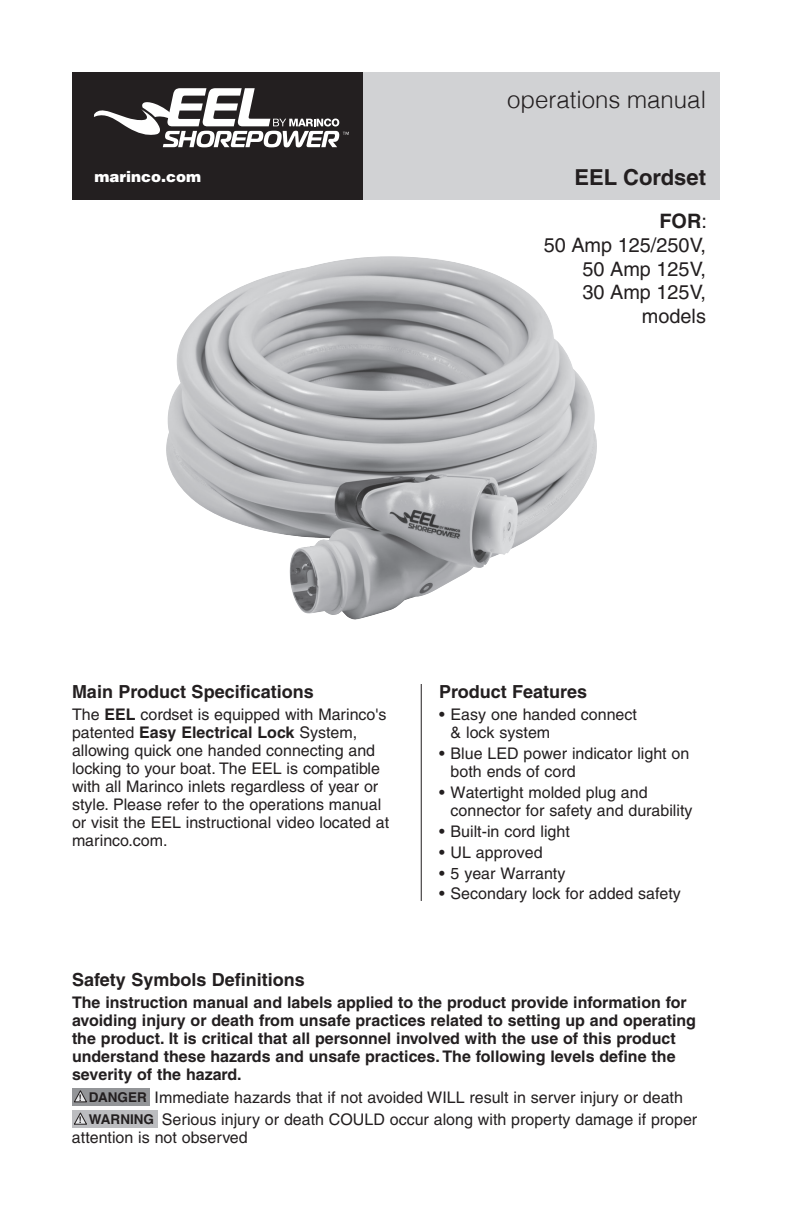
<style>
.page{position:relative;width:792px;height:1224px;background:#fff}
.page>*{position:absolute;margin:0;border:0;box-sizing:border-box;transform-origin:0 0}
.t1{font:300 24px "Helvetica";color:#231f20}
.t2{font:700 22px "Helvetica";color:#231f20}
.t3{font:19.8px/23.8px "Helvetica";color:#231f20;text-align:right}
.t4{font:700 18px "Helvetica";color:#231f20}
.t5{font:16px/18px "Helvetica";color:#231f20}
.t6{font:700 16px/18px "Helvetica";color:#231f20}
.t7{font:900 15px "Helvetica";color:#fff}
.s1{font-weight:700}
.s2{font-weight:700;font-size:9.2px}
.s3{font-weight:700;font-size:13.4px}
</style>
<div class="page">
<div style="left:72px;top:72px;width:297px;height:128px;background:#231f20"></div>
<div style="left:364px;top:72px;width:356px;height:128px;background:#d1d2d4"></div>
<svg style="left:93px;top:88px;width:256px;height:59px"></svg>
<img style="left:166px;top:256px;width:431px;height:364px">
<div style="left:72px;top:1088px;width:78px;height:18px;background:#939598"></div>
<svg style="left:74px;top:1090px;width:13px;height:13px"></svg>
<div style="left:72px;top:1110px;width:85px;height:18px;background:#bcbdc0"></div>
<svg style="left:74px;top:1112px;width:13px;height:13px"></svg>
<hr style="left:421px;top:684px;width:1px;height:217px;background:#231f20">
<p class="t7" style="left:94px;top:167px;width:108px">marinco.com</p>
<h1 class="t1" style="left:507px;top:85px;width:200px">operations manual</h1>
<h2 class="t2" style="left:574px;top:164px;width:133px">EEL Cordset</h2>
<p class="t3" style="left:544px;top:209px;width:165px"><span class="s1">FOR</span>:<br>50 Amp 125/250V,<br>50 Amp 125V,<br>30 Amp 125V, models</p>
<p class="t4" style="left:72px;top:681px;width:243px">Main Product Specifications</p>
<p class="t5" style="left:72px;top:706px;width:319px">The <span class="s1">EEL</span> cordset is equipped with Marinco's patented <span class="s1">Easy Electrical Lock</span> System, allowing quick one handed connecting and locking to your boat. The EEL is compatible with all Marinco inlets regardless of year or style. Please refer to the operations manual or visit the EEL instructional video located at marinco.com.</p>
<p class="t4" style="left:439px;top:681px;width:150px">Product Features</p>
<p class="t5" style="left:451px;top:706px;width:188px;text-indent:-12px">• Easy one handed connect &amp; lock system</p>
<p class="t5" style="left:451px;top:744px;width:240px;text-indent:-12px">• Blue LED power indicator light on both ends of cord</p>
<p class="t5" style="left:451px;top:783px;width:243px;text-indent:-12px">• Watertight molded plug and connector for safety and durability</p>
<p class="t5" style="left:439px;top:822px;width:132px">• Built-in cord light</p>
<p class="t5" style="left:439px;top:843px;width:105px">• UL approved</p>
<p class="t5" style="left:439px;top:864px;width:128px">• 5 year Warranty</p>
<p class="t5" style="left:439px;top:885px;width:243px">• Secondary lock for added safety</p>
<p class="t4" style="left:72px;top:969px;width:234px">Safety Symbols Definitions</p>
<p class="t6" style="left:72px;top:993px;width:626px">The instruction manual and labels applied to the product provide information for avoiding injury or death from unsafe practices related to setting up and operating the product. It is critical that all personnel involved with the use of this product understand these hazards and unsafe practices. The following levels define the severity of the hazard.</p>
<p class="t5" style="left:79px;top:1086px;width:620px;line-height:22.4px"><span class="s2">!</span> <span class="s3">DANGER</span> Immediate hazards that if not avoided WILL result in server injury or death<br><span class="s2">!</span> <span class="s3">WARNING</span> Serious injury or death COULD occur along with property damage if proper</p>
<p class="t5" style="left:72px;top:1128px;width:177px">attention is not observed</p>
</div>
